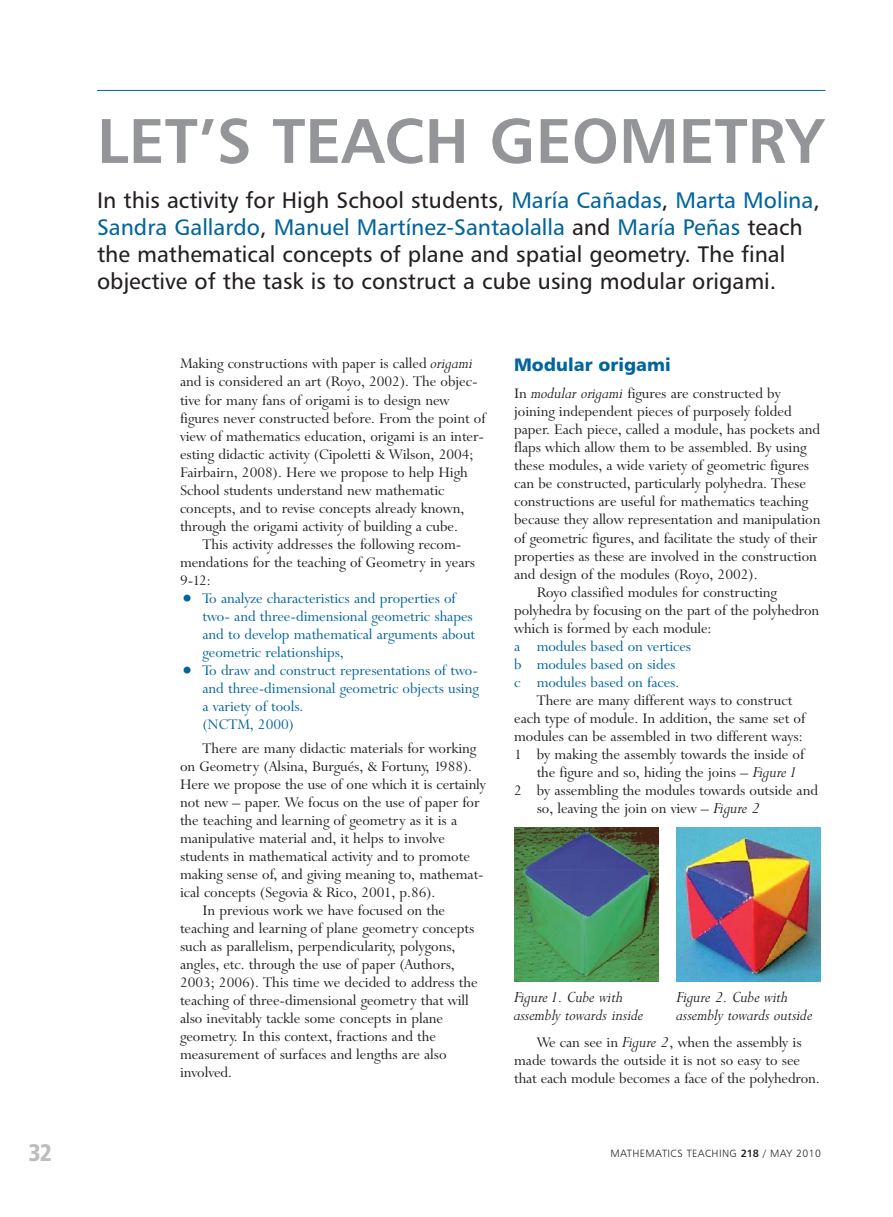
<style>
.page{position:relative;width:893px;height:1217px;background:#fff}
.page>*{position:absolute;margin:0;border:0;box-sizing:border-box;transform-origin:0 0}
.t1{font:63px "Humanist 777 BT Bold B";color:#939598}
.t2{font:24px "Humanist 777 BT Black Condensed B";color:#bbbdbf}
.t3{font:22.5px/27px "Humanist 777 BT Roman B";color:#231f20}
.t4{font:18px "Humanist 777 BT Black B";color:#00649d}
.t5{font:italic 17.7px/18px "Lapidary 333 BT";color:#231f20}
.t6{font:16.5px/18px "Lapidary 333 BT";color:#231f20}
.t7{font:16.5px/18px "Lapidary 333 BT";color:#00649d}
.t8{font:10.5px "Humanist 777 BT Light B";letter-spacing:.04em;color:#231f20}
.s1{color:#00649d}
.s2{font-style:italic;font-size:17.7px}
.s3{font-size:24px}
.s4{font-family:"Humanist 777 BT Bold B"}
</style>
<div class="page">
<hr style="left:97px;top:90px;width:728px;height:1px;background:#00649d">
<img style="left:514px;top:827px;width:144px;height:154px">
<img style="left:676px;top:827px;width:145px;height:154px">
<h1 class="t1" style="left:97px;top:116px;width:728px">LET’S TEACH GEOMETRY</h1>
<p class="t3" style="left:97px;top:188px;width:724px">In this activity for High School students, <span class="s1">María Cañadas</span>, <span class="s1">Marta Molina</span>, <span class="s1">Sandra Gallardo</span>, <span class="s1">Manuel Martínez-Santaolalla</span> and <span class="s1">María Peñas</span> teach the mathematical concepts of plane and spatial geometry. The final objective of the task is to construct a cube using modular origami.</p>
<p class="t6" style="left:180px;top:356px;width:307px">Making constructions with paper is called <span class="s2">origami </span>and is considered an art (Royo, 2002). The objec&shy;tive for many fans of origami is to design new figures never constructed before. From the point of view of mathematics education, origami is an inter&shy;esting didactic activity (Cipoletti &amp; Wilson, 2004; Fairbairn, 2008). Here we propose to help High School students understand new mathematic concepts, and to revise concepts already known, through the origami activity of building a cube.</p>
<p class="t6" style="left:180px;top:536px;width:297px;text-indent:22px">This activity addresses the following recom&shy;mendations for the teaching of Geometry in years<br>9-12:</p>
<p class="t7" style="left:202px;top:590px;width:274px;text-indent:-22px"><span class="s3">•</span> To analyze characteristics and properties of two- and three-dimensional geometric shapes and to develop mathematical arguments about geometric relationships,</p>
<p class="t7" style="left:202px;top:662px;width:278px;text-indent:-22px"><span class="s3">•</span> To draw and construct representations of two&shy;and three-dimensional geometric objects using a variety of tools.<br>(NCTM, 2000)</p>
<p class="t6" style="left:202px;top:740px;width:275px">There are many didactic materials for working</p>
<p class="t6" style="left:180px;top:758px;width:294px">on Geometry (Alsina, Burgués, &amp; Fortuny, 1988).</p>
<p class="t6" style="left:180px;top:776px;width:307px">Here we propose the use of one which it is certainly</p>
<p class="t6" style="left:180px;top:794px;width:301px">not new – paper. We focus on the use of paper for</p>
<p class="t6" style="left:180px;top:812px;width:279px">the teaching and learning of geometry as it is a</p>
<p class="t6" style="left:180px;top:830px;width:266px">manipulative material and, it helps to involve</p>
<p class="t6" style="left:180px;top:848px;width:291px">students in mathematical activity and to promote</p>
<p class="t6" style="left:180px;top:866px;width:305px">making sense of, and giving meaning to, mathemat-</p>
<p class="t6" style="left:180px;top:884px;width:257px">ical concepts (Segovia &amp; Rico, 2001, p.86).</p>
<p class="t6" style="left:202px;top:902px;width:244px">In previous work we have focused on the</p>
<p class="t6" style="left:180px;top:920px;width:296px">teaching and learning of plane geometry concepts</p>
<p class="t6" style="left:180px;top:938px;width:277px">such as parallelism, perpendicularity, polygons,</p>
<p class="t6" style="left:180px;top:956px;width:276px">angles, etc. through the use of paper (Authors,</p>
<p class="t6" style="left:180px;top:974px;width:299px">2003; 2006). This time we decided to address the</p>
<p class="t6" style="left:180px;top:992px;width:290px">teaching of three-dimensional geometry that will</p>
<p class="t6" style="left:180px;top:1010px;width:264px">also inevitably tackle some concepts in plane</p>
<p class="t6" style="left:180px;top:1028px;width:257px">geometry. In this context, fractions and the</p>
<p class="t6" style="left:180px;top:1046px;width:268px">measurement of surfaces and lengths are also</p>
<p class="t6" style="left:180px;top:1064px;width:54px">involved.</p>
<p class="t4" style="left:514px;top:358px;width:158px">Modular origami</p>
<p class="t6" style="left:514px;top:386px;width:268px">In <span class="s2">modular origami</span> figures are constructed by</p>
<p class="t6" style="left:514px;top:404px;width:279px">joining independent pieces of purposely folded</p>
<p class="t6" style="left:514px;top:422px;width:308px">paper. Each piece, called a module, has pockets and</p>
<p class="t6" style="left:514px;top:440px;width:294px">flaps which allow them to be assembled. By using</p>
<p class="t6" style="left:514px;top:458px;width:296px">these modules, a wide variety of geometric figures</p>
<p class="t6" style="left:514px;top:476px;width:293px">can be constructed, particularly polyhedra. These</p>
<p class="t6" style="left:514px;top:494px;width:295px">constructions are useful for mathematics teaching</p>
<p class="t6" style="left:514px;top:512px;width:308px">because they allow representation and manipulation</p>
<p class="t6" style="left:514px;top:530px;width:305px">of geometric figures, and facilitate the study of their</p>
<p class="t6" style="left:514px;top:548px;width:304px">properties as these are involved in the construction</p>
<p class="t6" style="left:514px;top:566px;width:245px">and design of the modules (Royo, 2002).</p>
<p class="t6" style="left:537px;top:584px;width:242px">Royo classified modules for constructing</p>
<p class="t6" style="left:514px;top:602px;width:307px">polyhedra by focusing on the part of the polyhedron</p>
<p class="t6" style="left:514px;top:620px;width:199px">which is formed by each module:</p>
<p class="t7" style="left:514px;top:638px;width:178px">a modules based on vertices b modules based on sides<br>c modules based on faces.</p>
<p class="t6" style="left:537px;top:692px;width:257px">There are many different ways to construct</p>
<p class="t6" style="left:514px;top:710px;width:293px">each type of module. In addition, the same set of</p>
<p class="t6" style="left:514px;top:728px;width:290px">modules can be assembled in two different ways:</p>
<p class="t6" style="left:514px;top:746px;width:292px">1 by making the assembly towards the inside of</p>
<p class="t6" style="left:537px;top:764px;width:262px">the figure and so, hiding the joins – <span class="s2">Figure1</span></p>
<p class="t6" style="left:514px;top:782px;width:305px">2 by assembling the modules towards outside and</p>
<p class="t6" style="left:537px;top:800px;width:226px">so, leaving the join on view – <span class="s2">Figure 2</span></p>
<p class="t5" style="left:514px;top:989px;width:131px">Figure1. Cube with assembly towards inside</p>
<p class="t5" style="left:676px;top:989px;width:138px">Figure 2. Cube with assembly towards outside</p>
<p class="t6" style="left:514px;top:1034px;width:307px;text-indent:23px">We can see in <span class="s2">Figure 2</span>, when the assembly is made towards the outside it is not so easy to see that each module becomes a face of the polyhedron.</p>
<h2 class="t2" style="left:29px;top:1142px;width:25px">32</h2>
<p class="t8" style="left:610px;top:1148px;width:212px">MATHEMATICS TEACHING <span class="s4">218</span> / MAY 2010</p>
</div>
